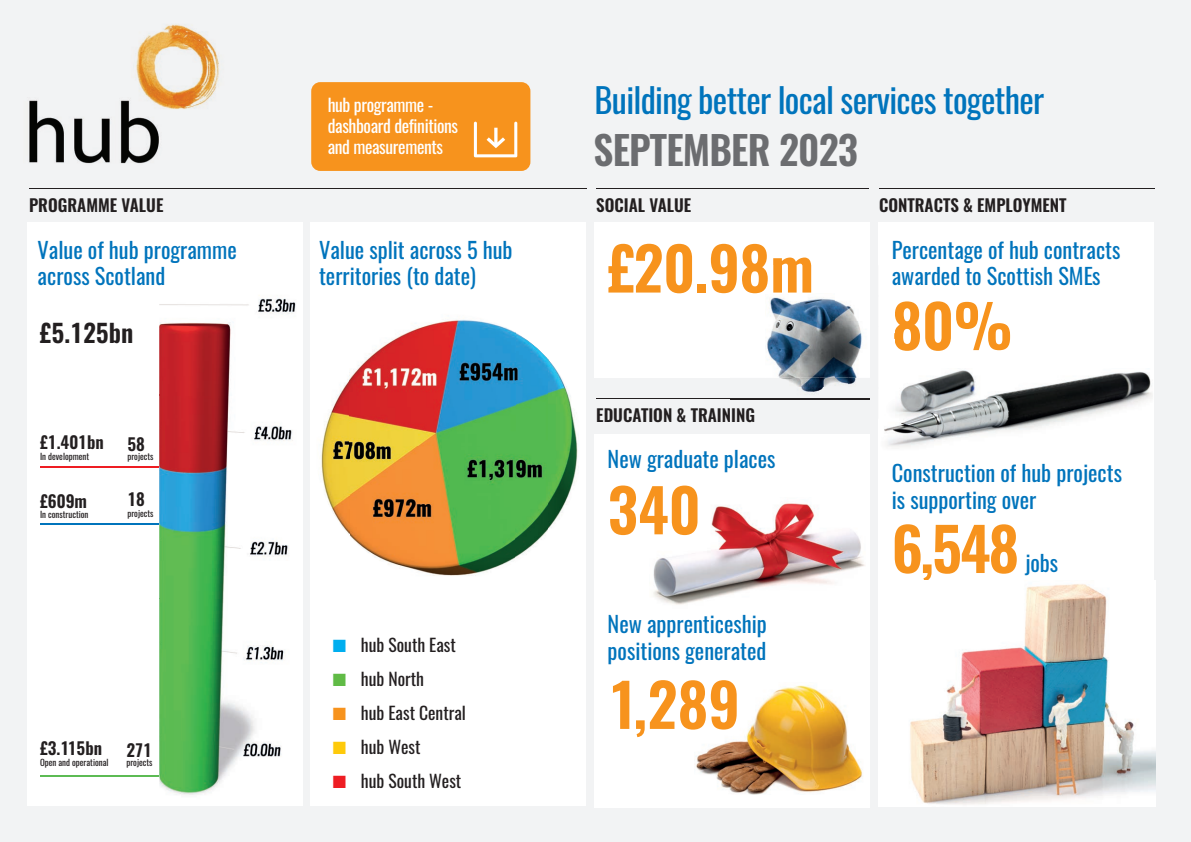
<style>
.page{position:relative;width:1191px;height:842px;background:#f2f3f4}
.page>*{position:absolute;margin:0;border:0;box-sizing:border-box;transform-origin:0 0}
.t1{font:600 59.4px "Oswald";color:#f7931d}
.t2{font:600 39.5px "Oswald";letter-spacing:-.02em;color:#6c6d70}
.t3{font:34.4px "Oswald";letter-spacing:-.02em;color:#0074bc}
.t4{font:600 24.9px "Oswald";color:#231f20}
.t5{font:22.4px/26.8px "Oswald";color:#0074bc}
.t6{font:17.6px "Oswald";color:#231f20}
.t7{font:17.6px/21.2px "Oswald";letter-spacing:-.02em;color:#fff}
.t8{font:600 16.9px "Oswald";color:#231f20}
.t9{font:8.9px "Oswald";color:#231f20}
.s1{color:#00aeef}
.s2{color:#60bb46}
.s3{color:#f7931d}
.s4{color:#feca0a}
.s5{color:#ee1d23}
</style>
<div class="page">
<div style="left:27px;top:222px;width:275px;height:584px;background:#fff"></div>
<div style="left:311px;top:222px;width:275px;height:584px;background:#fff"></div>
<div style="left:594px;top:434px;width:276px;height:373px;background:#fff"></div>
<div style="left:594px;top:222px;width:276px;height:156px;background:#fff"></div>
<div style="left:878px;top:222px;width:275px;height:584px;background:#fff"></div>
<hr style="left:29px;top:188px;width:557px;height:1px;background:#231f20">
<hr style="left:596px;top:188px;width:273px;height:1px;background:#231f20">
<hr style="left:596px;top:398px;width:273px;height:1px;background:#231f20">
<hr style="left:879px;top:188px;width:275px;height:1px;background:#231f20">
<img style="left:884px;top:370px;width:269px;height:77px">
<img style="left:910px;top:581px;width:245px;height:225px">
<img style="left:695px;top:685px;width:168px;height:110px">
<img style="left:653px;top:503px;width:212px;height:102px">
<img style="left:781px;top:378px;width:68px;height:10px">
<img style="left:849px;top:378px;width:7px;height:6px">
<img style="left:730px;top:388px;width:140px;height:12px">
<img style="left:811px;top:265px;width:1px;height:28px">
<img style="left:752px;top:293px;width:110px;height:85px">
<img style="left:730px;top:398px;width:139px;height:1px">
<img style="left:787px;top:265px;width:24px;height:28px">
<img style="left:730px;top:265px;width:53px;height:28px">
<img style="left:884px;top:370px;width:10px;height:49px">
<div style="left:311px;top:82px;width:219px;height:89px;background:#f7931d;border-radius:9px"></div>
<svg style="left:474px;top:122px;width:43px;height:35px"></svg>
<img style="left:29px;top:24px;width:191px;height:140px">
<hr style="left:40px;top:466px;width:121px;height:1px;background:#ee1d23">
<hr style="left:40px;top:524px;width:120px;height:1px;background:#0074bc">
<hr style="left:40px;top:776px;width:122px;height:1px;background:#5cbb53">
<svg style="left:954px;top:766px;width:6px;height:7px"></svg>
<img style="left:159px;top:295px;width:137px;height:500px">
<img style="left:350px;top:319px;width:165px;height:257px">
<img style="left:515px;top:332px;width:33px;height:226px">
<img style="left:320px;top:375px;width:30px;height:159px">
<img style="left:548px;top:359px;width:30px;height:170px">
<p class="t7" style="left:328px;top:96px;width:132px">hub programme - dashboard definitions and measurements</p>
<p class="t3" style="left:594px;top:86px;width:451px">Building better local services together</p>
<p class="t2" style="left:593px;top:129px;width:266px">SEPTEMBER 2023</p>
<p class="t8" style="left:29px;top:197px;width:136px">PROGRAMME VALUE</p>
<p class="t8" style="left:596px;top:197px;width:97px">SOCIAL VALUE</p>
<p class="t8" style="left:879px;top:197px;width:189px">CONTRACTS &amp; EMPLOYMENT</p>
<p class="t5" style="left:319px;top:238px;width:195px">Value split across 5 hub territories (to date)</p>
<p class="t5" style="left:891px;top:238px;width:230px">Percentage of hub contracts awarded to Scottish SMEs</p>
<p class="t5" style="left:38px;top:238px;width:201px">Value of hub programme across Scotland</p>
<p class="t1" style="left:607px;top:237px;width:208px">£20.98m</p>
<p class="t4" style="left:40px;top:320px;width:95px">£5.125bn</p>
<p class="t8" style="left:40px;top:434px;width:65px">£1.401bn</p>
<p class="t9" style="left:40px;top:453px;width:51px">In development</p>
<p class="t8" style="left:40px;top:492px;width:48px">£609m</p>
<p class="t9" style="left:40px;top:511px;width:50px">In construction</p>
<p class="t8" style="left:127px;top:435px;width:19px">58</p>
<p class="t9" style="left:127px;top:453px;width:28px">projects</p>
<p class="t8" style="left:127px;top:491px;width:19px">18</p>
<p class="t9" style="left:127px;top:510px;width:28px">projects</p>
<p class="t8" style="left:40px;top:740px;width:63px">£3.115bn</p>
<p class="t9" style="left:40px;top:759px;width:70px">Open and operational</p>
<p class="t8" style="left:126px;top:741px;width:27px">271</p>
<p class="t9" style="left:126px;top:758px;width:28px">projects</p>
<p class="t6" style="left:333px;top:638px;width:125px"><span class="s1">■</span> hub South East</p>
<p class="t6" style="left:333px;top:672px;width:93px"><span class="s2">■</span> hub North</p>
<p class="t6" style="left:333px;top:706px;width:135px"><span class="s3">■</span> hub East Central</p>
<p class="t6" style="left:333px;top:740px;width:89px"><span class="s4">■</span> hub West</p>
<p class="t6" style="left:333px;top:774px;width:130px"><span class="s5">■</span> hub South West</p>
<p class="t8" style="left:596px;top:407px;width:160px">EDUCATION &amp; TRAINING</p>
<p class="t5" style="left:607px;top:447px;width:169px">New graduate places</p>
<p class="t1" style="left:607px;top:479px;width:94px">340</p>
<p class="t5" style="left:607px;top:612px;width:161px">New apprenticeship positions generated</p>
<p class="t1" style="left:607px;top:674px;width:133px">1,289</p>
<p class="t1" style="left:891px;top:295px;width:122px">80%</p>
<p class="t5" style="left:891px;top:461px;width:232px">Construction of hub projects is supporting over</p>
<p class="t1" style="left:891px;top:518px;width:129px">6,548</p>
<p class="t5" style="left:1025px;top:551px;width:34px">jobs</p>
</div>
